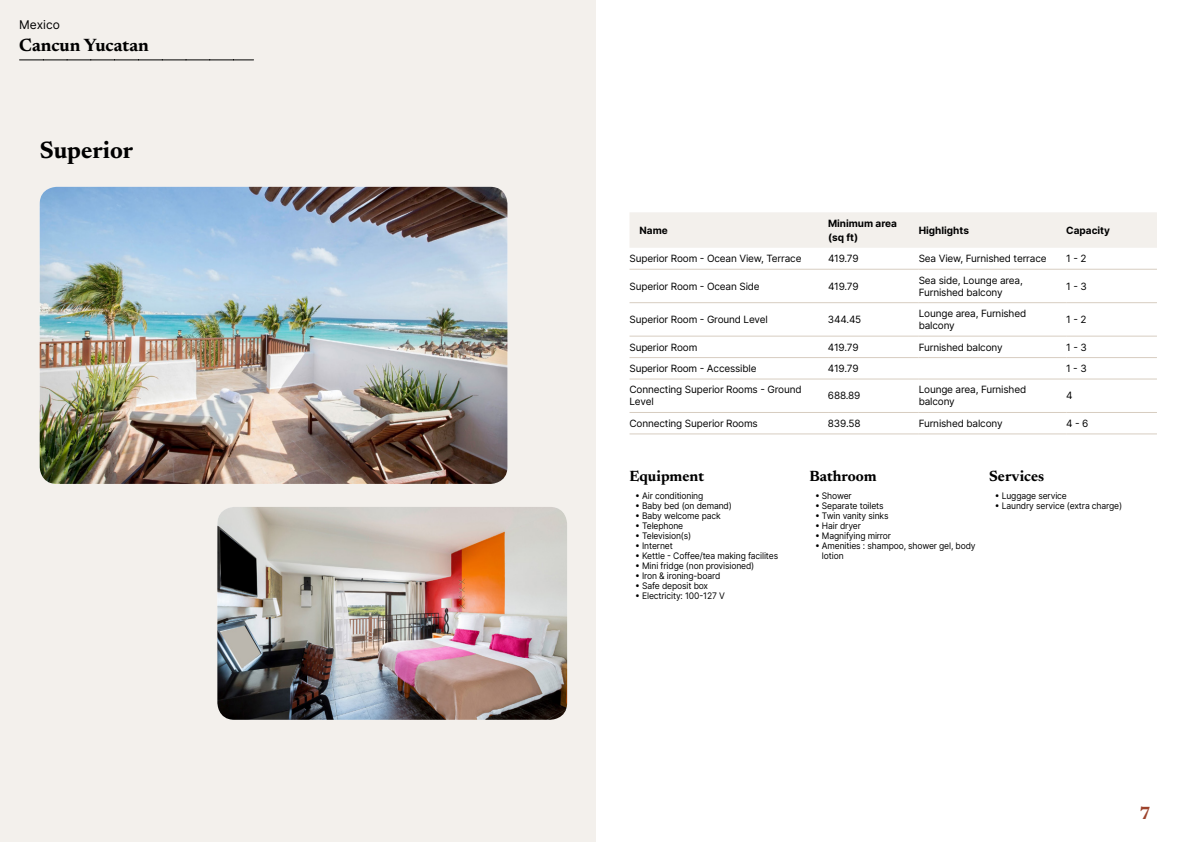
<style>
.page{position:relative;width:1191px;height:842px;background:#fff}
.page>*{position:absolute;margin:0;border:0;box-sizing:border-box;transform-origin:0 0}
.t1{font:700 24px "Newsreader 24 pt";color:#000}
.t2{font:700 18px "Newsreader 24 pt";color:#000}
.t3{font:700 18px "Newsreader 24 pt";color:#9d432c}
.t4{font:700 15px "Newsreader 24 pt";color:#000}
.t5{font:12px "Inter";color:#000}
.t6{font:10px/12px "Inter";letter-spacing:-.015em;color:#000}
.t7{font:700 10px/14px "Inter";color:#000}
.t8{font:9px/10px "Inter";letter-spacing:-.015em;color:#000;scale:.95 1}
</style>
<div class="page">
<div style="left:0;top:0;width:595px;height:842px;background:#f3f0ec"></div>
<img style="left:40px;top:187px;width:467px;height:297px">
<img style="left:217px;top:507px;width:350px;height:213px">
<svg style="left:20px;top:60px;width:233px;height:1px"></svg>
<div style="left:630px;top:212px;width:527px;height:36px;background:#f3f0ec"></div>
<hr style="left:629px;top:269px;width:199px;height:1px;background:#d7cdc1">
<hr style="left:828px;top:269px;width:90px;height:1px;background:#d7cdc1">
<hr style="left:918px;top:269px;width:148px;height:1px;background:#d7cdc1">
<hr style="left:1066px;top:269px;width:91px;height:1px;background:#d7cdc1">
<hr style="left:629px;top:302px;width:199px;height:1px;background:#d7cdc1">
<hr style="left:828px;top:302px;width:90px;height:1px;background:#d7cdc1">
<hr style="left:918px;top:302px;width:148px;height:1px;background:#d7cdc1">
<hr style="left:1066px;top:302px;width:91px;height:1px;background:#d7cdc1">
<hr style="left:629px;top:336px;width:199px;height:1px;background:#d7cdc1">
<hr style="left:828px;top:336px;width:90px;height:1px;background:#d7cdc1">
<hr style="left:918px;top:336px;width:148px;height:1px;background:#d7cdc1">
<hr style="left:1066px;top:336px;width:91px;height:1px;background:#d7cdc1">
<hr style="left:629px;top:357px;width:199px;height:1px;background:#d7cdc1">
<hr style="left:828px;top:357px;width:90px;height:1px;background:#d7cdc1">
<hr style="left:918px;top:357px;width:148px;height:1px;background:#d7cdc1">
<hr style="left:1066px;top:357px;width:91px;height:1px;background:#d7cdc1">
<hr style="left:629px;top:378px;width:199px;height:1px;background:#d7cdc1">
<hr style="left:828px;top:378px;width:90px;height:1px;background:#d7cdc1">
<hr style="left:918px;top:378px;width:148px;height:1px;background:#d7cdc1">
<hr style="left:1066px;top:378px;width:91px;height:1px;background:#d7cdc1">
<hr style="left:629px;top:412px;width:199px;height:1px;background:#d7cdc1">
<hr style="left:828px;top:412px;width:90px;height:1px;background:#d7cdc1">
<hr style="left:918px;top:412px;width:148px;height:1px;background:#d7cdc1">
<hr style="left:1066px;top:412px;width:91px;height:1px;background:#d7cdc1">
<hr style="left:629px;top:433px;width:199px;height:1px;background:#d7cdc1">
<hr style="left:828px;top:433px;width:90px;height:1px;background:#d7cdc1">
<hr style="left:918px;top:433px;width:148px;height:1px;background:#d7cdc1">
<hr style="left:1066px;top:433px;width:91px;height:1px;background:#d7cdc1">
<p class="t5" style="left:19px;top:15px;width:42px">Mexico</p>
<h2 class="t2" style="left:19px;top:32px;width:131px">Cancun Yucatan</h2>
<h1 class="t1" style="left:40px;top:133px;width:95px">Superior</h1>
<p class="t7" style="left:639px;top:223px;width:30px">Name</p>
<p class="t7" style="left:828px;top:216px;width:70px">Minimum area (sq ft)</p>
<p class="t7" style="left:918px;top:223px;width:52px">Highlights</p>
<p class="t7" style="left:1066px;top:223px;width:45px">Capacity</p>
<p class="t6" style="left:629px;top:252px;width:173px">Superior Room - Ocean View, Terrace</p>
<p class="t6" style="left:828px;top:252px;width:32px">419.79</p>
<p class="t6" style="left:918px;top:252px;width:129px">Sea View, Furnished terrace</p>
<p class="t6" style="left:1066px;top:252px;width:22px">1 - 2</p>
<p class="t6" style="left:629px;top:280px;width:132px">Superior Room - Ocean Side</p>
<p class="t6" style="left:828px;top:280px;width:32px">419.79</p>
<p class="t6" style="left:918px;top:274px;width:106px">Sea side, Lounge area,<br>Furnished balcony</p>
<p class="t6" style="left:1066px;top:280px;width:22px">1 - 3</p>
<p class="t6" style="left:629px;top:313px;width:140px">Superior Room - Ground Level</p>
<p class="t6" style="left:828px;top:313px;width:35px">344.45</p>
<p class="t6" style="left:918px;top:307px;width:109px">Lounge area, Furnished balcony</p>
<p class="t6" style="left:1066px;top:313px;width:22px">1 - 2</p>
<p class="t6" style="left:629px;top:341px;width:69px">Superior Room</p>
<p class="t6" style="left:828px;top:341px;width:32px">419.79</p>
<p class="t6" style="left:918px;top:341px;width:85px">Furnished balcony</p>
<p class="t6" style="left:1066px;top:341px;width:22px">1 - 3</p>
<p class="t6" style="left:629px;top:362px;width:129px">Superior Room - Accessible</p>
<p class="t6" style="left:828px;top:362px;width:32px">419.79</p>
<p class="t6" style="left:1066px;top:362px;width:22px">1 - 3</p>
<p class="t6" style="left:629px;top:384px;width:174px">Connecting Superior Rooms - Ground<br>Level</p>
<p class="t6" style="left:828px;top:390px;width:34px">688.89</p>
<p class="t6" style="left:918px;top:384px;width:109px">Lounge area, Furnished balcony</p>
<p class="t6" style="left:1066px;top:390px;width:8px">4</p>
<p class="t6" style="left:629px;top:417px;width:130px">Connecting Superior Rooms</p>
<p class="t6" style="left:828px;top:417px;width:34px">839.58</p>
<p class="t6" style="left:918px;top:417px;width:85px">Furnished balcony</p>
<p class="t6" style="left:1066px;top:417px;width:24px">4 - 6</p>
<h3 class="t4" style="left:629px;top:465px;width:76px">Equipment</h3>
<p class="t8" style="left:635px;top:491px;width:73px">• Air conditioning</p>
<p class="t8" style="left:635px;top:501px;width:103px">• Baby bed (on demand)</p>
<p class="t8" style="left:635px;top:511px;width:92px">• Baby welcome pack</p>
<p class="t8" style="left:635px;top:521px;width:52px">• Telephone</p>
<p class="t8" style="left:635px;top:531px;width:61px">• Television(s)</p>
<p class="t8" style="left:635px;top:541px;width:41px">• Internet</p>
<p class="t8" style="left:635px;top:551px;width:152px">• Kettle - Coffee/tea making facilites</p>
<p class="t8" style="left:635px;top:561px;width:127px">• Mini fridge (non provisioned)</p>
<p class="t8" style="left:635px;top:571px;width:91px">• Iron &amp; ironing-board</p>
<p class="t8" style="left:635px;top:581px;width:78px">• Safe deposit box</p>
<p class="t8" style="left:635px;top:591px;width:96px">• Electricity: 100-127 V</p>
<h3 class="t4" style="left:809px;top:465px;width:69px">Bathroom</h3>
<p class="t8" style="left:815px;top:491px;width:40px">• Shower</p>
<p class="t8" style="left:815px;top:501px;width:74px">• Separate toilets</p>
<p class="t8" style="left:815px;top:511px;width:79px">• Twin vanity sinks</p>
<p class="t8" style="left:815px;top:521px;width:50px">• Hair dryer</p>
<p class="t8" style="left:815px;top:531px;width:82px">• Magnifying mirror</p>
<p class="t8" style="left:822px;top:541px;width:163px;text-indent:-7px">• Amenities : shampoo, shower gel, body lotion</p>
<h3 class="t4" style="left:989px;top:465px;width:57px">Services</h3>
<p class="t8" style="left:994px;top:491px;width:77px">• Luggage service</p>
<p class="t8" style="left:994px;top:501px;width:136px">• Laundry service (extra charge)</p>
<h2 class="t3" style="left:1139px;top:800px;width:13px">7</h2>
</div>
